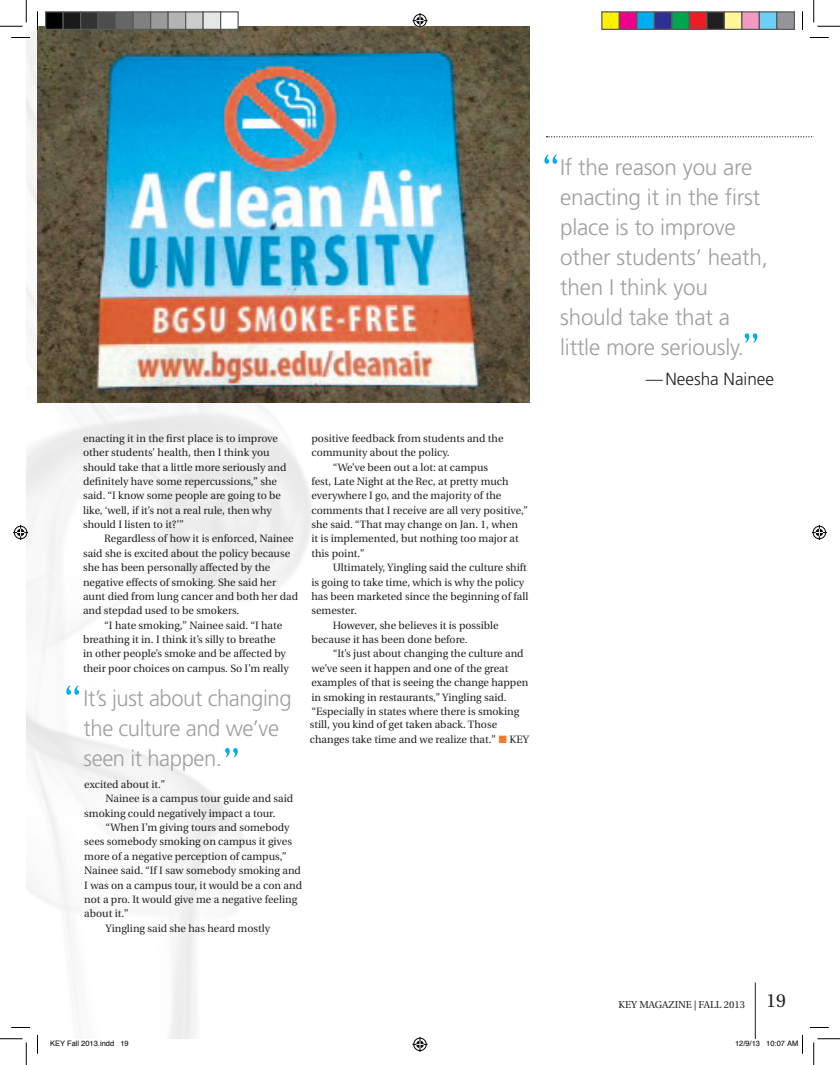
<style>
.page{position:relative;width:840px;height:1065px;background:#fff}
.page>*{position:absolute;margin:0;border:0;box-sizing:border-box;transform-origin:0 0}
.t1{font:300 62.5px "Quorum";color:#00aeef;scale:.9 1}
.t2{font:300 22.5px/30px "Frutiger";letter-spacing:-.01em;color:#9d9fa2}
.t3{font:300 17.5px "Frutiger";color:#231f20}
.t4{font:10.62px/14.4px "Utopia";color:#231f20}
.t5{font:10px "Utopia";color:#231f20}
.t6{font:7.5px "Helvetica";color:#000}
.s1{color:#f47a25}
.s2{font-size:18.75px}
</style>
<div class="page">
<img style="left:26px;top:30px;width:322px;height:1009px">
<hr style="left:755px;top:982px;width:1px;height:57px;background:#231f20">
<img style="left:38px;top:26px;width:492px;height:376px">
<svg style="left:547px;top:136px;width:267px;height:1px"></svg>
<svg style="left:11px;top:37px;width:19px;height:1px"></svg>
<svg style="left:810px;top:37px;width:19px;height:1px"></svg>
<svg style="left:11px;top:1027px;width:19px;height:1px"></svg>
<svg style="left:810px;top:1027px;width:19px;height:1px"></svg>
<svg style="left:37px;top:11px;width:1px;height:19px"></svg>
<svg style="left:37px;top:1035px;width:1px;height:19px"></svg>
<svg style="left:802px;top:11px;width:1px;height:19px"></svg>
<svg style="left:0;top:0;width:27px;height:27px"></svg>
<svg style="left:0;top:1039px;width:27px;height:26px"></svg>
<svg style="left:814px;top:0;width:26px;height:27px"></svg>
<svg style="left:814px;top:1039px;width:26px;height:26px"></svg>
<svg style="left:412px;top:13px;width:16px;height:15px"></svg>
<svg style="left:412px;top:1037px;width:16px;height:15px"></svg>
<svg style="left:13px;top:525px;width:15px;height:15px"></svg>
<svg style="left:812px;top:525px;width:15px;height:15px"></svg>
<div style="left:46px;top:12px;width:17px;height:17px;background:#000"></div>
<div style="left:45px;top:11px;width:19px;height:19px;border:1px solid #595959"></div>
<div style="left:63px;top:12px;width:18px;height:17px;background:#1a1a1a"></div>
<div style="left:62px;top:11px;width:19px;height:19px;border:1px solid #595959"></div>
<div style="left:81px;top:12px;width:17px;height:17px;background:#333"></div>
<div style="left:80px;top:11px;width:19px;height:19px;border:1px solid #595959"></div>
<div style="left:98px;top:12px;width:18px;height:17px;background:#4d4d4d"></div>
<div style="left:98px;top:11px;width:18px;height:19px;border:1px solid #595959"></div>
<div style="left:116px;top:12px;width:17px;height:17px;background:#666"></div>
<div style="left:115px;top:11px;width:19px;height:19px;border:1px solid #595959"></div>
<div style="left:133px;top:12px;width:18px;height:17px;background:#808080"></div>
<div style="left:132px;top:11px;width:19px;height:19px;border:1px solid #595959"></div>
<div style="left:151px;top:12px;width:17px;height:17px;background:#999"></div>
<div style="left:150px;top:11px;width:19px;height:19px;border:1px solid #595959"></div>
<div style="left:168px;top:12px;width:18px;height:17px;background:#b3b3b3"></div>
<div style="left:168px;top:11px;width:18px;height:19px;border:1px solid #595959"></div>
<div style="left:186px;top:12px;width:17px;height:17px;background:#ccc"></div>
<div style="left:185px;top:11px;width:19px;height:19px;border:1px solid #595959"></div>
<div style="left:203px;top:12px;width:18px;height:17px;background:#e6e6e6"></div>
<div style="left:202px;top:11px;width:19px;height:19px;border:1px solid #595959"></div>
<div style="left:221px;top:12px;width:17px;height:17px;background:#fff"></div>
<div style="left:220px;top:11px;width:19px;height:19px;border:1px solid #595959"></div>
<div style="left:602px;top:12px;width:17px;height:17px;background:#fff101"></div>
<div style="left:601px;top:11px;width:19px;height:19px;border:1px solid #595959"></div>
<div style="left:619px;top:12px;width:18px;height:17px;background:#ed028c"></div>
<div style="left:619px;top:11px;width:19px;height:19px;border:1px solid #595959"></div>
<div style="left:637px;top:12px;width:17px;height:17px;background:#00aeef"></div>
<div style="left:636px;top:11px;width:19px;height:19px;border:1px solid #595959"></div>
<div style="left:654px;top:12px;width:18px;height:17px;background:#2e3092"></div>
<div style="left:654px;top:11px;width:18px;height:19px;border:1px solid #595959"></div>
<div style="left:672px;top:12px;width:17px;height:17px;background:#00a54f"></div>
<div style="left:671px;top:11px;width:19px;height:19px;border:1px solid #595959"></div>
<div style="left:689px;top:12px;width:18px;height:17px;background:#ee1d23"></div>
<div style="left:689px;top:11px;width:19px;height:19px;border:1px solid #595959"></div>
<div style="left:707px;top:12px;width:17px;height:17px;background:#231f20"></div>
<div style="left:706px;top:11px;width:19px;height:19px;border:1px solid #595959"></div>
<div style="left:724px;top:12px;width:18px;height:17px;background:#fff79a"></div>
<div style="left:724px;top:11px;width:18px;height:19px;border:1px solid #595959"></div>
<div style="left:742px;top:12px;width:17px;height:17px;background:#f499c2"></div>
<div style="left:741px;top:11px;width:19px;height:19px;border:1px solid #595959"></div>
<div style="left:759px;top:12px;width:18px;height:17px;background:#6bcff6"></div>
<div style="left:759px;top:11px;width:19px;height:19px;border:1px solid #595959"></div>
<div style="left:777px;top:12px;width:17px;height:17px;background:#939598"></div>
<div style="left:776px;top:11px;width:19px;height:19px;border:1px solid #595959"></div>
<svg style="left:802px;top:1035px;width:1px;height:19px"></svg>
<h1 class="t1" style="left:560px;top:177px;width:22px;rotate:-180deg">”</h1>
<h2 class="t2" style="left:560px;top:152px;width:209px">If the reason you are enacting it in the first place is to improve other students’ heath, then I think you should take that a little more seriously.</h2>
<h3 class="t3" style="left:646px;top:369px;width:130px">—Neesha Nainee</h3>
<h1 class="t1" style="left:742px;top:320px;width:22px">”</h1>
<p class="t4" style="left:83px;top:431px;width:205px">enacting it in the first place is to improve other students’ health, then I think you should take that a little more seriously and definitely have some repercussions,” she said. “I know some people are going to be like, ‘well, if it’s not a real rule, then why should I listen to it?’”<br>R</p>
<p class="t4" style="left:111px;top:532px;width:184px">egardless of how it is enforced, Nainee</p>
<p class="t4" style="left:83px;top:546px;width:209px">said she is excited about the policy because</p>
<p class="t4" style="left:83px;top:561px;width:189px">she has been personally affected by the</p>
<p class="t4" style="left:83px;top:575px;width:195px">negative effects of smoking. She said her</p>
<p class="t4" style="left:83px;top:589px;width:217px">aunt died from lung cancer and both her dad</p>
<p class="t4" style="left:83px;top:604px;width:158px">and stepdad used to be smokers.</p>
<p class="t4" style="left:104px;top:618px;width:179px">“I hate smoking,” Nainee said. “I hate</p>
<p class="t4" style="left:83px;top:633px;width:194px">breathing it in. I think it’s silly to breathe</p>
<p class="t4" style="left:83px;top:647px;width:204px">in other people’s smoke and be affected by</p>
<p class="t4" style="left:83px;top:661px;width:207px">their poor choices on campus. So I’m really</p>
<h1 class="t1" style="left:82px;top:708px;width:22px;rotate:-180deg">”</h1>
<h2 class="t2" style="left:84px;top:683px;width:209px">It’s just about changing the culture and we’ve seen it happen.</h2>
<h1 class="t1" style="left:222px;top:735px;width:22px">”</h1>
<p class="t4" style="left:84px;top:777px;width:83px">excited about it.”</p>
<p class="t4" style="left:106px;top:792px;width:189px">Nainee is a campus tour guide and said</p>
<p class="t4" style="left:84px;top:806px;width:193px">smoking could negatively impact a tour.</p>
<p class="t4" style="left:106px;top:821px;width:186px">“When I’m giving tours and somebody</p>
<p class="t4" style="left:84px;top:835px;width:209px">sees somebody smoking on campus it gives</p>
<p class="t4" style="left:84px;top:849px;width:204px">more of a negative perception of campus,”</p>
<p class="t4" style="left:84px;top:864px;width:218px">Nainee said. “If I saw somebody smoking and</p>
<p class="t4" style="left:84px;top:878px;width:219px">I was on a campus tour, it would be a con and</p>
<p class="t4" style="left:84px;top:892px;width:214px">not a pro. It would give me a negative feeling</p>
<p class="t4" style="left:84px;top:907px;width:46px">about it.”</p>
<p class="t4" style="left:106px;top:921px;width:166px">Yingling said she has heard mostly</p>
<p class="t4" style="left:311px;top:431px;width:194px">positive feedback from students and the community about the policy.</p>
<p class="t4" style="left:311px;top:460px;width:218px;text-indent:21px">“We’ve been out a lot: at campus<br>fest, Late Night at the Rec, at pretty much everywhere I go, and the majority of the comments that I receive are all very positive,” she said. “That may change on Jan. 1, when<br>it is implemented, but nothing too major at this point.”</p>
<p class="t4" style="left:333px;top:561px;width:196px">Ultimately, Yingling said the culture shift</p>
<p class="t4" style="left:311px;top:575px;width:214px">is going to take time, which is why the policy</p>
<p class="t4" style="left:311px;top:589px;width:218px">has been marketed since the beginning of fall</p>
<p class="t4" style="left:311px;top:604px;width:47px">semester.</p>
<p class="t4" style="left:333px;top:618px;width:168px">However, she believes it is possible</p>
<p class="t4" style="left:311px;top:633px;width:158px">because it has been done before.</p>
<p class="t4" style="left:333px;top:647px;width:192px">“It’s just about changing the culture and</p>
<p class="t4" style="left:311px;top:661px;width:199px">we’ve seen it happen and one of the great</p>
<p class="t4" style="left:311px;top:676px;width:218px">examples of that is seeing the change happen</p>
<p class="t4" style="left:311px;top:690px;width:197px">in smoking in restaurants,” Yingling said.</p>
<p class="t4" style="left:311px;top:704px;width:209px">“Especially in states where there is smoking</p>
<p class="t4" style="left:310px;top:718px;width:221px">still, you kind of get taken aback. Those changes take time and we realize that.” <span class="s1">■</span> KEY</p>
<p class="t5" style="left:619px;top:999px;width:169px">KEY MAGAZINE | FALL 2013 <span class="s2">19</span></p>
<p class="t6" style="left:50px;top:1038px;width:80px">KEY Fall 2013.indd 19</p>
<p class="t6" style="left:735px;top:1038px;width:65px">12/9/13 10:07 AM</p>
</div>
